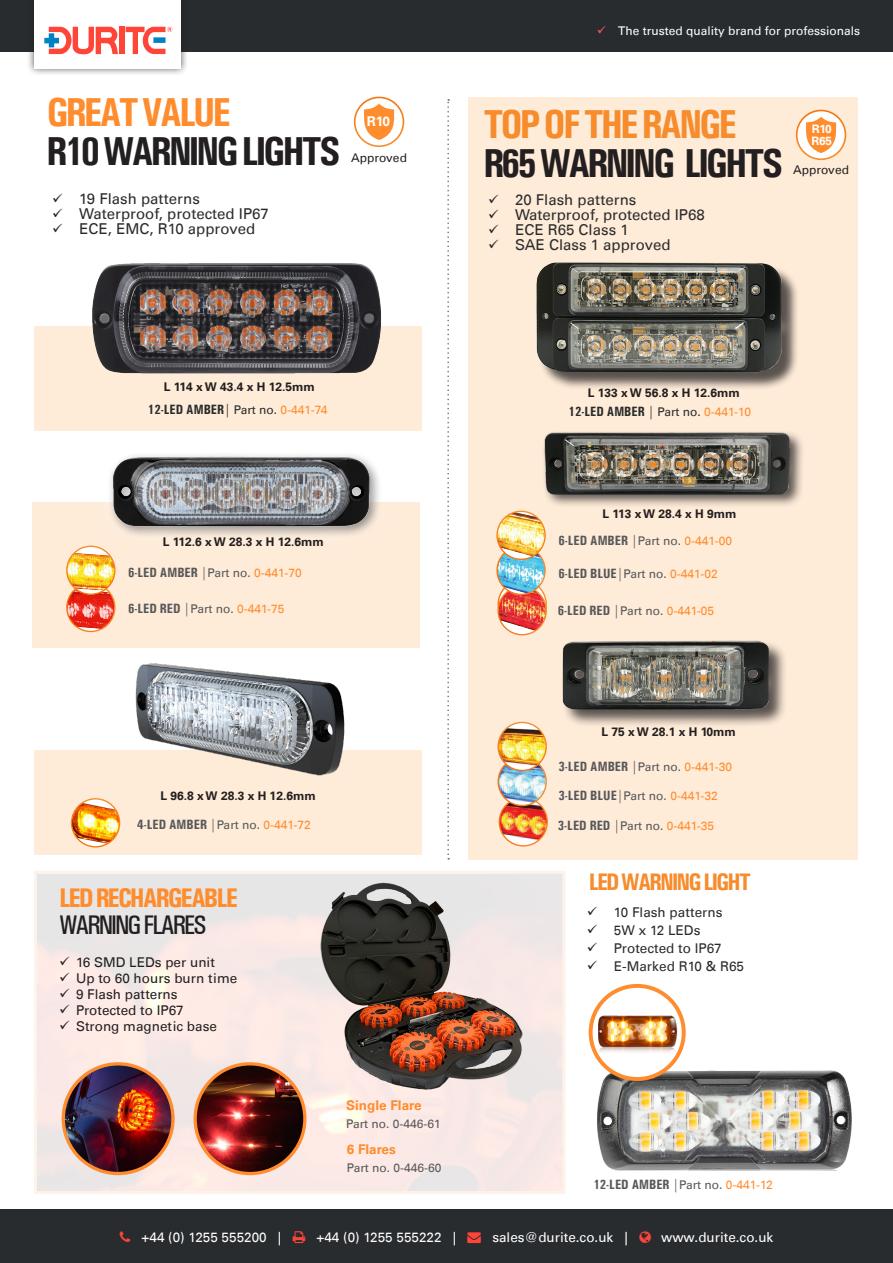
<style>
.page{position:relative;width:893px;height:1263px;background:#fff}
.page>*{position:absolute;margin:0;border:0;box-sizing:border-box;transform-origin:0 0}
.t1{font:700 condensed 40.5px "Univers";letter-spacing:-.075em;color:#231f20}
.t2{font:700 condensed 40.5px "Univers";letter-spacing:-.075em;color:#f68c2c}
.t3{font:700 condensed 40.5px "Univers";letter-spacing:-.075em;color:#ff8c2d}
.t4{font:700 condensed 27px "Univers";letter-spacing:-.075em;color:#ff8c2d}
.t5{font:500 condensed 27px "Univers";letter-spacing:-.075em;color:#231f20}
.t6{font:700 condensed 24px "Univers";letter-spacing:-.075em;color:#f68c2c}
.t7{font:15px "Univers Com 55 Roman";color:#2a2c2c}
.t8{font:700 condensed 13.5px "Univers";color:#57585a}
.t9{font:13.5px "Univers Com 55 Roman";color:#231f20}
.t10{font:13.5px "Univers Com 55 Roman";color:#fff}
.t11{font:13.5px "Univers Com 55 Roman";color:#2a2c2c}
.t12{font:700 condensed 13.5px "Univers";color:#2a2c2c}
.t13{font:700 13.5px "Univers Com 65";color:#ff8c2d}
.t14{font:700 13.5px "Univers Com 65";color:#fff}
.t15{font:700 12px "Univers Com 65";color:#231f20}
.green{font:12px "Univers Com 55 Roman";color:#fff}
.t16{font:12px "Univers Com 55 Roman";color:#57585a}
.t17{font:12px "Univers Com 55 Roman";color:#231f20}
.t18{font:700 11.7px/12px "Univers Com 65";color:#fff}
.s1{color:#ff5f59}
.s2{font-family:"Univers Com 55 Roman";font-weight:400;font-stretch:normal;font-size:12px}
.s3{font-family:"Univers Com 55 Roman";font-weight:400;font-stretch:normal;font-size:12px;color:#ff8c2d}
.s4{font-weight:500}
.s5{color:#ff4438}
</style>
<div class="page">
<div style="left:468px;top:97px;width:390px;height:762px;background:#feebd8"></div>
<div style="left:34px;top:326px;width:388px;height:104px;background:#feebd8"></div>
<div style="left:34px;top:750px;width:387px;height:105px;background:#feebd8"></div>
<div style="left:33px;top:502px;width:387px;height:145px;background:#feebd8"></div>
<div style="left:0;top:1210px;width:893px;height:53px;background:#292c2f"></div>
<div style="left:0;top:0;width:893px;height:51px;background:#292c2f"></div>
<div style="left:26px;top:0;width:163px;height:76px;background:#231f20;opacity:.75"></div>
<div style="left:34px;top:0;width:147px;height:68px;background:#fff"></div>
<div style="left:119px;top:27px;width:5px;height:27px;background:#ff4438"></div>
<svg style="left:126px;top:27px;width:46px;height:27px"></svg>
<svg style="left:44px;top:27px;width:74px;height:27px"></svg>
<img style="left:38px;top:875px;width:524px;height:315px">
<img style="left:317px;top:882px;width:209px;height:208px">
<img style="left:63px;top:1064px;width:110px;height:109px;border-radius:55px">
<div style="left:62px;top:1062px;width:113px;height:113px;border:3px solid #ff8c2d;border-radius:50%"></div>
<img style="left:86px;top:647px;width:297px;height:129px">
<div style="left:541px;top:430px;width:263px;height:79px;background:#231f20;opacity:.75"></div>
<img style="left:541px;top:431px;width:255px;height:64px">
<div style="left:538px;top:265px;width:261px;height:126px;background:#231f20;opacity:.75"></div>
<img style="left:536px;top:262px;width:246px;height:112px">
<div style="left:562px;top:640px;width:225px;height:88px;background:#231f20;opacity:.75"></div>
<img style="left:562px;top:640px;width:212px;height:72px">
<div style="left:85px;top:429px;width:311px;height:124px;background:#fff;opacity:.75"></div>
<img style="left:93px;top:435px;width:292px;height:108px">
<img style="left:67px;top:583px;width:48px;height:48px;border-radius:24px">
<div style="left:66px;top:583px;width:50px;height:49px;border:1px solid #fff;border-radius:50%"></div>
<svg style="left:498px;top:580px;width:48px;height:48px"></svg>
<img style="left:498px;top:587px;width:48px;height:48px;border-radius:24px">
<div style="left:497px;top:586px;width:50px;height:49px;border:1px solid #fff;border-radius:50%"></div>
<img style="left:499px;top:798px;width:48px;height:48px;border-radius:24px">
<div style="left:499px;top:797px;width:49px;height:49px;border:1px solid #fff;border-radius:50%"></div>
<img style="left:497px;top:546px;width:48px;height:48px;border-radius:24px">
<div style="left:496px;top:546px;width:50px;height:49px;border:1px solid #fff;border-radius:50%"></div>
<img style="left:498px;top:757px;width:48px;height:48px;border-radius:24px">
<div style="left:497px;top:757px;width:50px;height:49px;border:1px solid #fff;border-radius:50%"></div>
<img style="left:67px;top:546px;width:48px;height:48px;border-radius:24px">
<div style="left:66px;top:546px;width:50px;height:49px;border:1px solid #fff;border-radius:50%"></div>
<img style="left:497px;top:511px;width:48px;height:48px;border-radius:24px">
<div style="left:496px;top:511px;width:50px;height:49px;border:1px solid #fff;border-radius:50%"></div>
<img style="left:498px;top:722px;width:48px;height:48px;border-radius:24px">
<div style="left:497px;top:722px;width:50px;height:49px;border:1px solid #fff;border-radius:50%"></div>
<img style="left:72px;top:799px;width:48px;height:48px;border-radius:24px">
<div style="left:71px;top:798px;width:49px;height:49px;border:1px solid #fff;border-radius:50%"></div>
<div style="left:797px;top:110px;width:48px;height:49px;background:#fff;border-radius:50%"></div>
<svg style="left:804px;top:117px;width:34px;height:36px"></svg>
<div style="left:796px;top:110px;width:50px;height:50px;border:2px solid #fff;border-radius:50%"></div>
<svg style="left:355px;top:97px;width:48px;height:49px"></svg>
<svg style="left:362px;top:104px;width:34px;height:36px"></svg>
<div style="left:354px;top:97px;width:50px;height:50px;border:2px solid #fff;border-radius:50%"></div>
<img style="left:597px;top:1067px;width:255px;height:103px">
<div style="left:591px;top:986px;width:93px;height:93px;background:#fff;border-radius:50%"></div>
<img style="left:598px;top:1011px;width:82px;height:43px">
<div style="left:589px;top:984px;width:97px;height:97px;border:4px solid #ff8c2d;border-radius:50%"></div>
<img style="left:195px;top:1064px;width:110px;height:109px;border-radius:55px">
<div style="left:193px;top:1062px;width:113px;height:113px;border:3px solid #ff8c2d;border-radius:50%"></div>
<svg style="left:447px;top:99px;width:2px;height:760px"></svg>
<img style="left:92px;top:263px;width:289px;height:111px">
<svg style="left:60px;top:956px;width:9px;height:9px"></svg>
<svg style="left:60px;top:972px;width:9px;height:9px"></svg>
<svg style="left:60px;top:988px;width:9px;height:9px"></svg>
<svg style="left:60px;top:1005px;width:9px;height:8px"></svg>
<svg style="left:60px;top:1021px;width:9px;height:9px"></svg>
<p class="t3" style="left:47px;top:88px;width:186px">GREAT VALUE</p>
<p class="t1" style="left:47px;top:127px;width:296px">R10 WARNING LIGHTS</p>
<p class="t7" style="left:79px;top:190px;width:122px">19 Flash patterns</p>
<p class="t7" style="left:79px;top:205px;width:191px">Waterproof, protected IP67</p>
<p class="t7" style="left:79px;top:220px;width:177px">ECE, EMC, R10 approved</p>
<p class="t14" style="left:367px;top:113px;width:25px">R10</p>
<p class="t17" style="left:351px;top:150px;width:57px">Approved</p>
<p class="t15" style="left:164px;top:380px;width:152px">L 114 x W 43.4 x H 12.5mm</p>
<p class="green" style="left:597px;top:24px;width:265px"><span class="s1">✓</span> The trusted quality brand for professionals</p>
<p class="t2" style="left:483px;top:99px;width:255px">TOP OF THE RANGE</p>
<p class="t1" style="left:483px;top:138px;width:301px">R65 WARNING LIGHTS</p>
<p class="t7" style="left:515px;top:190px;width:123px">20 Flash patterns</p>
<p class="t7" style="left:515px;top:205px;width:191px">Waterproof, protected IP68</p>
<p class="t7" style="left:515px;top:220px;width:115px">ECE R65 Class 1</p>
<p class="t7" style="left:515px;top:235px;width:157px">SAE Class 1 approved</p>
<p class="t18" style="left:811px;top:123px;width:22px">R10<br>R65</p>
<p class="t17" style="left:793px;top:162px;width:57px">Approved</p>
<p class="t15" style="left:588px;top:386px;width:153px">L 133 x W 56.8 x H 12.6mm</p>
<p class="t12" style="left:148px;top:402px;width:181px">12-LED AMBER| <span class="s2">Part no.</span> <span class="s3">0-441-74</span></p>
<p class="t12" style="left:569px;top:403px;width:184px">12-LED AMBER | <span class="s2">Part no.</span> <span class="s3">0-441-10</span></p>
<p class="t15" style="left:602px;top:506px;width:136px">L 113 x W 28.4 x H 9mm</p>
<p class="t15" style="left:163px;top:534px;width:162px">L 112.6 x W 28.3 x H 12.6mm</p>
<p class="t8" style="left:558px;top:532px;width:175px">6-LED AMBER <span class="s4">|</span><span class="s2">Part no.</span> <span class="s3">0-441-00</span></p>
<p class="t8" style="left:128px;top:565px;width:175px">6-LED AMBER <span class="s4">|</span><span class="s2">Part no.</span> <span class="s3">0-441-70</span></p>
<p class="t8" style="left:558px;top:565px;width:161px">6-LED BLUE<span class="s4">|</span><span class="s2">Part no.</span> <span class="s3">0-441-02</span></p>
<p class="t8" style="left:128px;top:601px;width:158px">6-LED RED <span class="s4">|</span><span class="s2">Part no.</span> <span class="s3">0-441-75</span></p>
<p class="t8" style="left:558px;top:602px;width:158px">6-LED RED <span class="s4">|</span><span class="s2">Part no.</span> <span class="s3">0-441-05</span></p>
<p class="t15" style="left:601px;top:725px;width:136px">L 75 x W 28.1 x H 10mm</p>
<p class="t8" style="left:558px;top:758px;width:175px">3-LED AMBER <span class="s4">|</span><span class="s2">Part no.</span> <span class="s3">0-441-30</span></p>
<p class="t15" style="left:160px;top:788px;width:157px">L 96.8 x W 28.3 x H 12.6mm</p>
<p class="t8" style="left:558px;top:788px;width:161px">3-LED BLUE<span class="s4">|</span><span class="s2">Part no.</span> <span class="s3">0-441-32</span></p>
<p class="t8" style="left:137px;top:816px;width:175px">4-LED AMBER <span class="s4">|</span><span class="s2">Part no.</span> <span class="s3">0-441-72</span></p>
<p class="t8" style="left:558px;top:817px;width:158px">3-LED RED <span class="s4">|</span><span class="s2">Part no.</span> <span class="s3">0-441-35</span></p>
<p class="t4" style="left:59px;top:881px;width:181px">LED RECHARGEABLE</p>
<p class="t5" style="left:59px;top:909px;width:149px">WARNING FLARES</p>
<p class="t9" style="left:76px;top:954px;width:140px">16 SMD LEDs per unit</p>
<p class="t9" style="left:76px;top:970px;width:163px">Up to 60 hours burn time</p>
<p class="t9" style="left:76px;top:986px;width:103px">9 Flash patterns</p>
<p class="t9" style="left:76px;top:1002px;width:109px">Protected to IP67</p>
<p class="t9" style="left:76px;top:1018px;width:142px">Strong magnetic base</p>
<p class="t6" style="left:589px;top:867px;width:164px">LED WARNING LIGHT</p>
<p class="t11" style="left:614px;top:904px;width:110px">10 Flash patterns</p>
<p class="t11" style="left:614px;top:922px;width:88px">5W x 12 LEDs</p>
<p class="t11" style="left:614px;top:940px;width:109px">Protected to IP67</p>
<p class="t11" style="left:614px;top:958px;width:132px">E-Marked R10 &amp; R65</p>
<p class="t13" style="left:346px;top:1097px;width:77px">Single Flare</p>
<p class="t16" style="left:346px;top:1116px;width:96px">Part no. 0-446-61</p>
<p class="t13" style="left:347px;top:1141px;width:51px">6 Flares</p>
<p class="t16" style="left:347px;top:1160px;width:96px">Part no. 0-446-60</p>
<p class="t8" style="left:593px;top:1176px;width:181px">12-LED AMBER <span class="s4">|</span><span class="s2">Part no.</span> <span class="s3">0-441-12</span></p>
<p class="t10" style="left:142px;top:1229px;width:141px">+44 (0) 1255 555200 |</p>
<p class="t10" style="left:316px;top:1229px;width:313px">+44 (0) 1255 555222 | <span class="s5">→</span> sales@durite.co.uk |</p>
<p class="t10" style="left:661px;top:1229px;width:114px">www.durite.co.uk</p>
</div>
